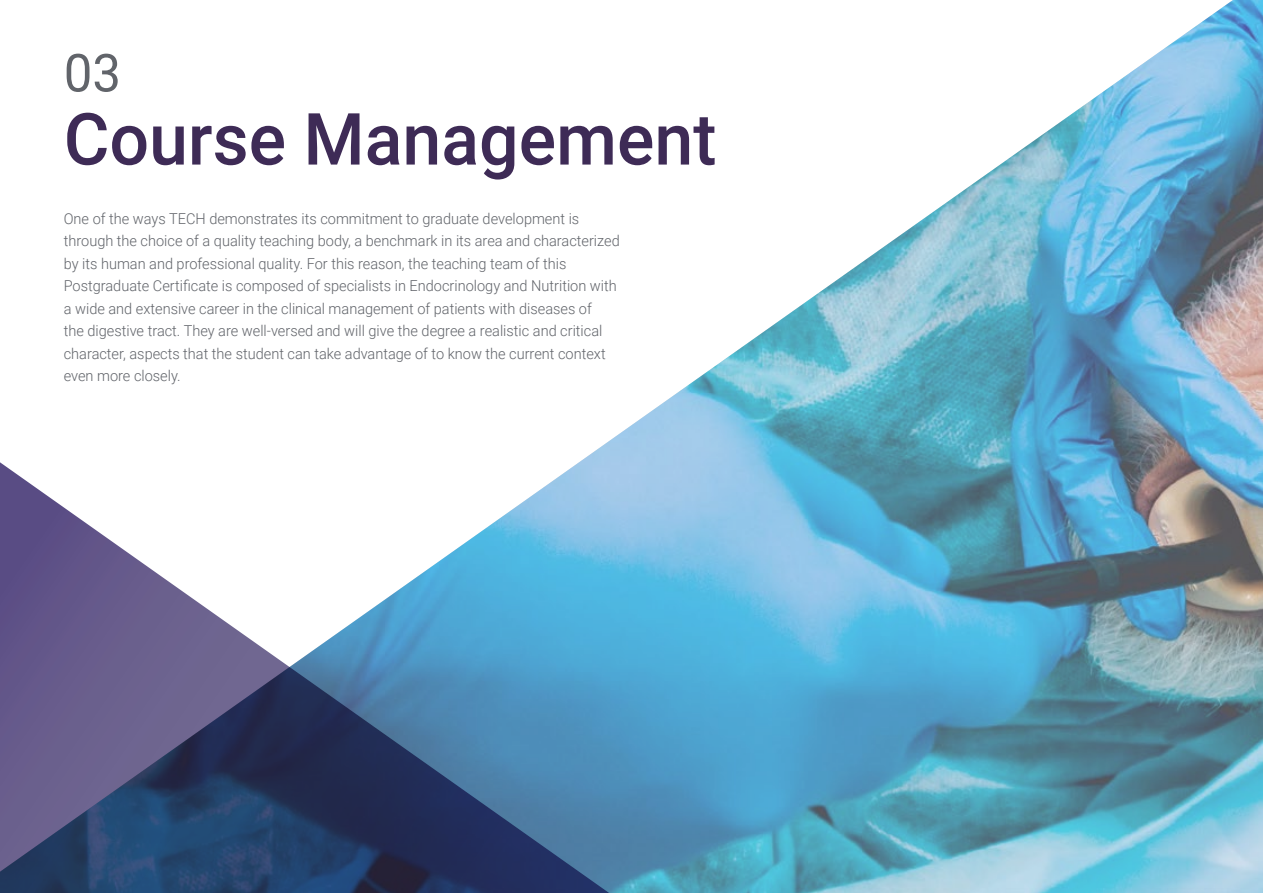
<style>
.page{position:relative;width:1263px;height:893px;background:#fff}
.page>*{position:absolute;margin:0;border:0;box-sizing:border-box;transform-origin:0 0}
.t1{font:500 72px "Roboto";color:#3e2b56}
.t2{font:52.5px "Roboto";color:#61646a}
.t3{font:300 15px/22.5px "Roboto";color:#61646a}
</style>
<div class="page">
<img style="left:602px;top:0;width:661px;height:893px">
<svg style="left:0;top:446px;width:639px;height:447px"></svg>
<h2 class="t2" style="left:64px;top:36px;width:59px">03</h2>
<h1 class="t1" style="left:64px;top:89px;width:654px">Course Management</h1>
<p class="t3" style="left:64px;top:207px;width:557px">One of the ways TECH demonstrates its commitment to graduate development is through the choice of a quality teaching body, a benchmark in its area and characterized by its human and professional quality. For this reason, the teaching team of this Postgraduate Certificate is composed of specialists in Endocrinology and Nutrition with a wide and extensive career in the clinical management of patients with diseases of<br>the digestive tract. They are well-versed and will give the degree a realistic and critical character, aspects that the student can take advantage of to know the current context even more closely.</p>
</div>
